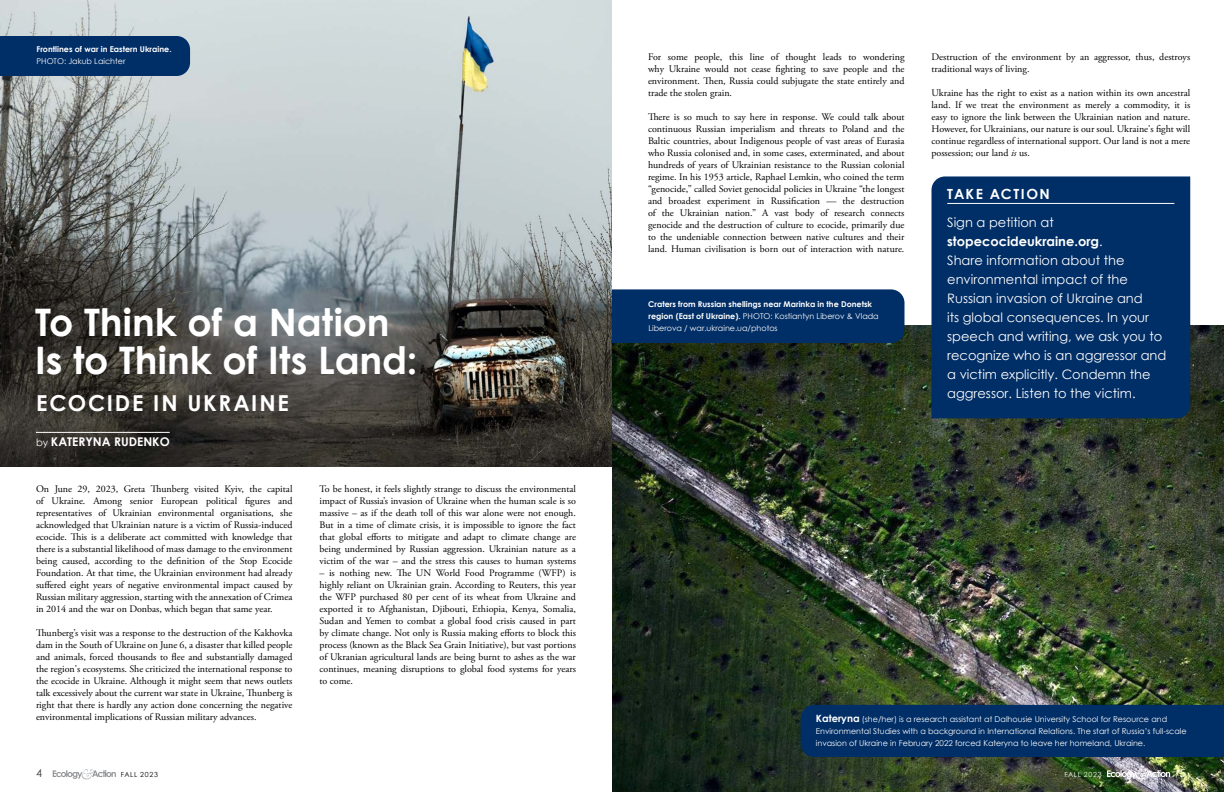
<style>
.page{position:relative;width:1224px;height:792px;background:#fff}
.page>*{position:absolute;margin:0;border:0;box-sizing:border-box;transform-origin:0 0}
.Article_Titles{font:700 37.9px/37.9px "Century Gothic";color:#fff}
.Article_SubTitles{font:700 22px "Century Gothic";letter-spacing:.085em;color:#fff}
.Take_Action_Title{font:700 14px "Century Gothic";letter-spacing:.1em;color:#fff}
.Article_Box_out{font:13px/19px "Century Gothic";color:#fff}
.Article_Byline{font:700 12px "Century Gothic";color:#fff}
.t1{font:11px "Century Gothic";color:#414042}
.t2{font:11px "Century Gothic";color:#fff}
.t3{font:10px/12px "Adobe Garamond Pro";color:#000;text-align:justify}
.Article_Bio{font:8px/12px "Century Gothic";color:#fff}
.Photo_Captions{font:700 8px/12px "Century Gothic";color:#fff}
.t4{font:7px "Century Gothic";letter-spacing:.095em;color:#000}
.t5{font:7px "Century Gothic";letter-spacing:.095em;color:#fff}
.s1{font-weight:400}
.s2{font-weight:400;font-size:10px}
.s3{font-style:italic}
.s4{font-weight:700}
.s5{font-weight:700;font-size:10px}
</style>
<div class="page">
<img style="left:612px;top:325px;width:612px;height:467px">
<img style="left:0;top:0;width:612px;height:467px">
<svg style="left:1107px;top:769px;width:63px;height:10px"></svg>
<svg style="left:53px;top:769px;width:63px;height:10px"></svg>
<hr style="left:36px;top:432px;width:134px;height:1px;background:#fff">
<div style="left:801px;top:705px;width:423px;height:52px;background:#002e66"></div>
<div style="left:932px;top:176px;width:258px;height:242px;background:#002e66"></div>
<hr style="left:947px;top:203px;width:227px;height:1px;background:#fff">
<div style="left:612px;top:289px;width:292px;height:54px;background:#002e66"></div>
<div style="left:0;top:36px;width:190px;height:40px;background:#002e66"></div>
<p class="Photo_Captions" style="left:37px;top:43px;width:137px">Frontlines of war in Eastern Ukraine.<br><span class="s1">PHOTO: Jakub Laichter</span></p>
<p class="Article_Titles" style="left:35px;top:302px;width:384px">To Think of a Nation<br>Is to Think of Its Land:</p>
<p class="Article_SubTitles" style="left:36px;top:389px;width:254px">ECOCIDE IN UKRAINE</p>
<p class="Article_Byline" style="left:36px;top:434px;width:135px"><span class="s2">by</span> KATERYNA RUDENKO</p>
<p class="t3" style="left:36px;top:483px;width:258px">On June 29, 2023, Greta Thunberg visited Kyiv, the capital of Ukraine. Among senior European political figures and representatives of Ukrainian environmental organisations, she acknowledged that Ukrainian nature is a victim of Russia-induced ecocide. This is a deliberate act committed with knowledge that there is a substantial likelihood of mass damage to the environment being caused, according to the definition of the Stop Ecocide Foundation. At that time, the Ukrainian environment had already suffered eight years of negative environmental impact caused by Russian military aggression, starting with the annexation of Crimea in 2014 and the war on Donbas, which began that same year.</p>
<p class="t3" style="left:36px;top:627px;width:258px">Thunberg’s visit was a response to the destruction of the Kakhovka dam in the South of Ukraine on June 6, a disaster that killed people and animals, forced thousands to flee and substantially damaged the region's ecosystems. She criticized the international response to the ecocide in Ukraine. Although it might seem that news outlets talk excessively about the current war state in Ukraine, Thunberg is right that there is hardly any action done concerning the negative environmental implications of Russian military advances.</p>
<p class="t3" style="left:320px;top:483px;width:258px">To be honest, it feels slightly strange to discuss the environmental impact of Russia’s invasion of Ukraine when the human scale is so massive – as if the death toll of this war alone were not enough.<br>But in a time of climate crisis, it is impossible to ignore the fact that global efforts to mitigate and adapt to climate change are being undermined by Russian aggression. Ukrainian nature as a victim of the war – and the stress this causes to human systems</p>
<p class="t3" style="left:320px;top:567px;width:258px">– is nothing new. The UN World Food Programme (WFP) is highly reliant on Ukrainian grain. According to Reuters, this year the WFP purchased 80 per cent of its wheat from Ukraine and exported it to Afghanistan, Djibouti, Ethiopia, Kenya, Somalia, Sudan and Yemen to combat a global food crisis caused in part by climate change. Not only is Russia making efforts to block this process (known as the Black Sea Grain Initiative), but vast portions of Ukranian agricultural lands are being burnt to ashes as the war continues, meaning disruptions to global food systems for years to come.</p>
<p class="t3" style="left:648px;top:51px;width:258px">For some people, this line of thought leads to wondering why Ukraine would not cease fighting to save people and the environment. Then, Russia could subjugate the state entirely and trade the stolen grain.</p>
<p class="t3" style="left:648px;top:111px;width:258px">There is so much to say here in response. We could talk about continuous Russian imperialism and threats to Poland and the Baltic countries, about Indigenous people of vast areas of Eurasia who Russia colonised and, in some cases, exterminated, and about hundreds of years of Ukrainian resistance to the Russian colonial regime. In his 1953 article, Raphael Lemkin, who coined the term “genocide,” called Soviet genocidal policies in Ukraine “the longest and broadest experiment in Russification — the destruction of the Ukrainian nation.” A vast body of research connects genocide and the destruction of culture to ecocide, primarily due to the undeniable connection between native cultures and their land. Human civilisation is born out of interaction with nature.</p>
<p class="Photo_Captions" style="left:648px;top:298px;width:232px">Craters from Russian shellings near Marinka in the Donetsk region (East of Ukraine). <span class="s1">PHOTO: Kostiantyn Liberov &amp; Vlada<br>Liberova / war.ukraine.ua/photos</span></p>
<p class="t3" style="left:932px;top:51px;width:260px">Destruction of the environment by an aggressor, thus, destroys traditional ways of living.</p>
<p class="t3" style="left:932px;top:87px;width:260px">Ukraine has the right to exist as a nation within its own ancestral land. If we treat the environment as merely a commodity, it is easy to ignore the link between the Ukrainian nation and nature.<br>However, for Ukrainians, our nature is our soul. Ukraine's fight will continue regardless of international support. Our land is not a mere possession; our land <span class="s3">is</span> us.</p>
<p class="Take_Action_Title" style="left:947px;top:185px;width:104px">TAKE ACTION</p>
<p class="Article_Box_out" style="left:947px;top:212px;width:221px">Sign a petition at <span class="s4">stopecocideukraine.org</span>.<br>Share information about the environmental impact of the<br>Russian invasion of Ukraine and<br>its global consequences. In your speech and writing, we ask you to recognize who is an aggressor and a victim explicitly. Condemn the aggressor. Listen to the victim.</p>
<p class="Article_Bio" style="left:816px;top:713px;width:372px"><span class="s5">Kateryna</span> (she/her) is a research assistant at Dalhousie University School for Resource and<br>Environmental Studies with a background in International Relations. The start of Russia’s full-scale invasion of Ukraine in February 2022 forced Kateryna to leave her homeland, Ukraine.</p>
<p class="t1" style="left:36px;top:766px;width:8px">4</p>
<p class="t4" style="left:121px;top:770px;width:39px">FALL 2023</p>
<p class="t5" style="left:1064px;top:770px;width:39px">FALL 2023</p>
<p class="t2" style="left:1180px;top:766px;width:8px">5</p>
</div>
